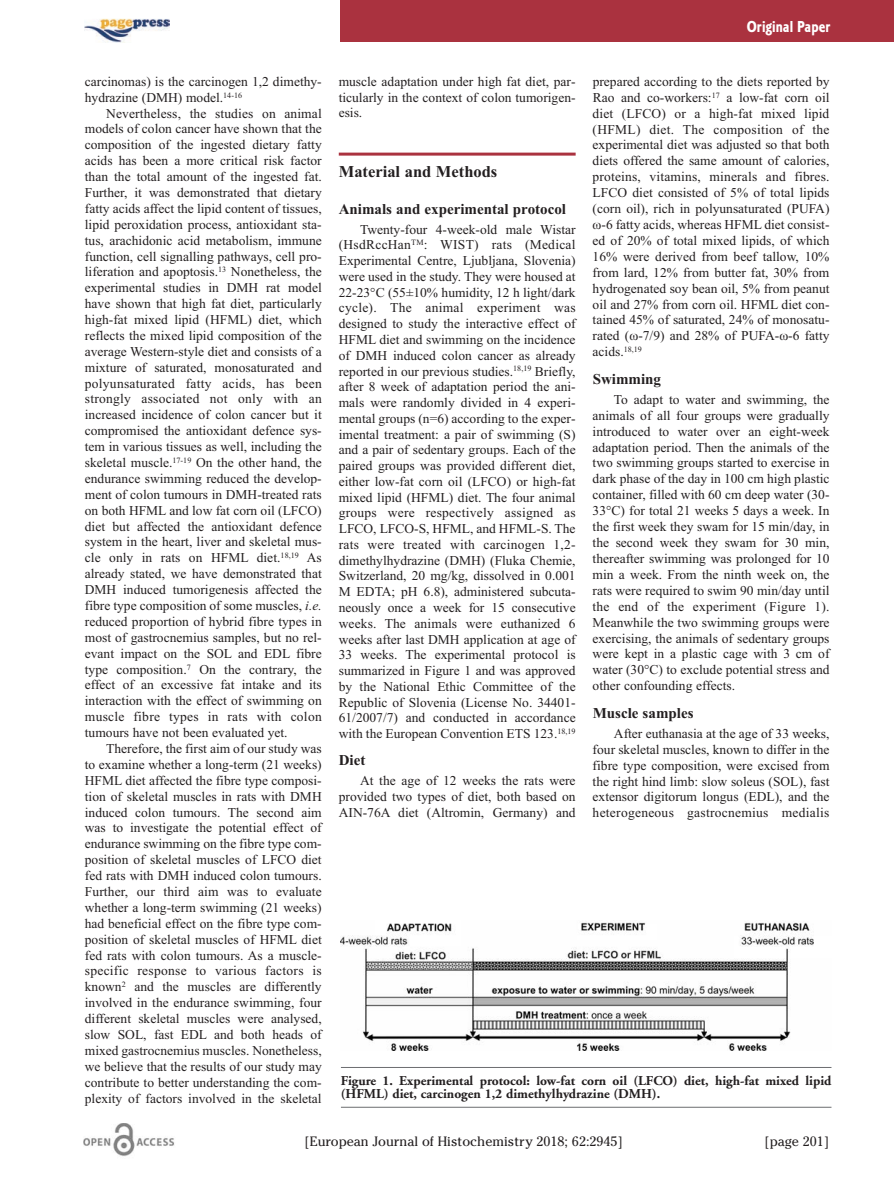
<style>
.page{position:relative;width:894px;height:1191px;background:#fff}
.page>*{position:absolute;margin:0;border:0;box-sizing:border-box;transform-origin:0 0}
.t1{font:700 16.5px "Times New Roman";color:#231f20}
.t2{font:16.5px "Corinthian Bold Condensed Plain";color:#fff}
.t3{font:700 15px "Times New Roman";color:#231f20}
.t4{font:13.5px/15.9px "Times New Roman";color:#231f20;text-align:justify}
.t5{font:700 13.5px/13.5px "Adobe Garamond";color:#231f20}
.t6{font:13.5px "Cheltenham";color:#231f20}
.s1{font-style:italic}
</style>
<div class="page">
<div style="left:340px;top:0;width:553px;height:41px;background:#aa323f"></div>
<hr style="left:339px;top:152px;width:236px;height:3px;background:#aa323f">
<img style="left:85px;top:18px;width:84px;height:24px">
<hr style="left:341px;top:1066px;width:490px;height:1px;background:#6c6d70">
<hr style="left:341px;top:1106px;width:490px;height:1px;background:#6c6d70">
<img style="left:341px;top:922px;width:473px;height:128px">
<img style="left:83px;top:1123px;width:91px;height:33px">
<p class="t2" style="left:746px;top:21px;width:85px">Original Paper</p>
<p class="t4" style="left:85px;top:73px;width:238px">carcinomas) is the carcinogen 1,2 dimethy&shy;hydrazine (DMH) model.<sup>14-16</sup></p>
<p class="t4" style="left:85px;top:105px;width:238px;text-indent:21px">Nevertheless, the studies on animal models of colon cancer have shown that the composition of the ingested dietary fatty acids has been a more critical risk factor than the total amount of the ingested fat.<br>Further, it was demonstrated that dietary fatty acids affect the lipid content of tissues, lipid peroxidation process, antioxidant sta&shy;tus, arachidonic acid metabolism, immune function, cell signalling pathways, cell pro&shy;liferation and apoptosis.<sup>13</sup> Nonetheless, the experimental studies in DMH rat model have shown that high fat diet, particularly high-fat mixed lipid (HFML) diet, which reflects the mixed lipid composition of the average Western-style diet and consists of a mixture of saturated, monosaturated and polyunsaturated fatty acids, has been strongly associated not only with an increased incidence of colon cancer but it compromised the antioxidant defence sys&shy;tem in various tissues as well, including the skeletal muscle.<sup>17-19</sup> On the other hand, the endurance swimming reduced the develop&shy;ment of colon tumours in DMH-treated rats on both HFML and low fat corn oil (LFCO) diet but affected the antioxidant defence system in the heart, liver and skeletal mus&shy;cle only in rats on HFML diet.<sup>18,19</sup> As already stated, we have demonstrated that DMH induced tumorigenesis affected the fibre type composition of some muscles, <span class="s1">i.e. </span>reduced proportion of hybrid fibre types in most of gastrocnemius samples, but no rel&shy;evant impact on the SOL and EDL fibre type composition.<sup>7</sup> On the contrary, the effect of an excessive fat intake and its interaction with the effect of swimming on muscle fibre types in rats with colon tumours have not been evaluated yet.</p>
<p class="t4" style="left:85px;top:740px;width:238px;text-indent:21px">Therefore, the first aim of our study was to examine whether a long-term (21 weeks)<br>HFML diet affected the fibre type composi&shy;tion of skeletal muscles in rats with DMH induced colon tumours. The second aim was to investigate the potential effect of endurance swimming on the fibre type com&shy;position of skeletal muscles of LFCO diet fed rats with DMH induced colon tumours.<br>Further, our third aim was to evaluate whether a long-term swimming (21 weeks) had beneficial effect on the fibre type com&shy;position of skeletal muscles of HFML diet fed rats with colon tumours. As a muscle&shy;specific response to various factors is known<sup>2</sup> and the muscles are differently involved in the endurance swimming, four different skeletal muscles were analysed, slow SOL, fast EDL and both heads of mixed gastrocnemius muscles. Nonetheless, we believe that the results of our study may contribute to better understanding the com&shy;plexity of factors involved in the skeletal</p>
<p class="t4" style="left:592px;top:73px;width:238px">prepared according to the diets reported by Rao and co-workers:<sup>17</sup> a low-fat corn oil diet (LFCO) or a high-fat mixed lipid (HFML) diet. The composition of the experimental diet was adjusted so that both diets offered the same amount of calories, proteins, vitamins, minerals and fibres.<br>LFCO diet consisted of 5% of total lipids (corn oil), rich in polyunsaturated (PUFA) ω-6 fatty acids, whereas HFML diet consist&shy;ed of 20% of total mixed lipids, of which 16% were derived from beef tallow, 10% from lard, 12% from butter fat, 30% from hydrogenated soy bean oil, 5% from peanut oil and 27% from corn oil. HFML diet con&shy;tained 45% of saturated, 24% of monosatu&shy;rated (ω-7/9) and 28% of PUFA-ω-6 fatty acids.<sup>18,19</sup></p>
<p class="t3" style="left:592px;top:369px;width:70px">Swimming</p>
<p class="t4" style="left:592px;top:391px;width:238px;text-indent:21px">To adapt to water and swimming, the animals of all four groups were gradually introduced to water over an eight-week adaptation period. Then the animals of the two swimming groups started to exercise in dark phase of the day in 100 cm high plastic container, filled with 60 cm deep water (30- 33°C) for total 21 weeks 5 days a week. In the first week they swam for 15 min/day, in the second week they swam for 30 min, thereafter swimming was prolonged for 10 min a week. From the ninth week on, the rats were required to swim 90 min/day until the end of the experiment (Figure 1).<br>Meanwhile the two swimming groups were exercising, the animals of sedentary groups were kept in a plastic cage with 3 cm of water (30°C) to exclude potential stress and other confounding effects.</p>
<p class="t3" style="left:592px;top:703px;width:102px">Muscle samples</p>
<p class="t4" style="left:592px;top:725px;width:238px;text-indent:21px">After euthanasia at the age of 33 weeks, four skeletal muscles, known to differ in the fibre type composition, were excised from the right hind limb: slow soleus (SOL), fast extensor digitorum longus (EDL), and the heterogeneous gastrocnemius medialis</p>
<p class="t4" style="left:338px;top:73px;width:238px">muscle adaptation under high fat diet, par&shy;ticularly in the context of colon tumorigen&shy;esis.</p>
<p class="t1" style="left:339px;top:161px;width:160px">Material and Methods</p>
<p class="t3" style="left:339px;top:200px;width:229px">Animals and experimental protocol</p>
<p class="t4" style="left:339px;top:221px;width:238px;text-indent:21px">Twenty-four 4-week-old male Wistar (HsdRccHan<sup>TM</sup>: WIST) rats (Medical Experimental Centre, Ljubljana, Slovenia) were used in the study. They were housed at 22-23°C (55±10% humidity, 12 h light/dark cycle). The animal experiment was designed to study the interactive effect of HFML diet and swimming on the incidence of DMH induced colon cancer as already reported in our previous studies.<sup>18,19</sup> Briefly, after 8 week of adaptation period the ani&shy;mals were randomly divided in 4 experi&shy;mental groups (n=6) according to the exper&shy;imental treatment: a pair of swimming (S) and a pair of sedentary groups. Each of the paired groups was provided different diet, either low-fat corn oil (LFCO) or high-fat mixed lipid (HFML) diet. The four animal groups were respectively assigned as LFCO, LFCO-S, HFML, and HFML-S. The rats were treated with carcinogen 1,2- dimethylhydrazine (DMH) (Fluka Chemie, Switzerland, 20 mg/kg, dissolved in 0.001<br>M EDTA; pH 6.8), administered subcuta&shy;neously once a week for 15 consecutive weeks. The animals were euthanized 6 weeks after last DMH application at age of 33 weeks. The experimental protocol is summarized in Figure 1 and was approved by the National Ethic Committee of the Republic of Slovenia (License No. 34401- 61/2007/7) and conducted in accordance with the European Convention ETS 123.<sup>18,19</sup></p>
<p class="t3" style="left:339px;top:751px;width:28px">Diet</p>
<p class="t4" style="left:339px;top:772px;width:238px;text-indent:21px">At the age of 12 weeks the rats were provided two types of diet, both based on AIN-76A diet (Altromin, Germany) and</p>
<p class="t5" style="left:341px;top:1074px;width:492px">Figure 1. Experimental protocol: low-fat corn oil (LFCO) diet, high-fat mixed lipid (HFML) diet, carcinogen 1,2 dimethylhydrazine (DMH).</p>
<p class="t6" style="left:304px;top:1132px;width:320px">[European Journal of Histochemistry 2018; 62:2945]</p>
<p class="t6" style="left:764px;top:1132px;width:66px">[page 201]</p>
</div>
